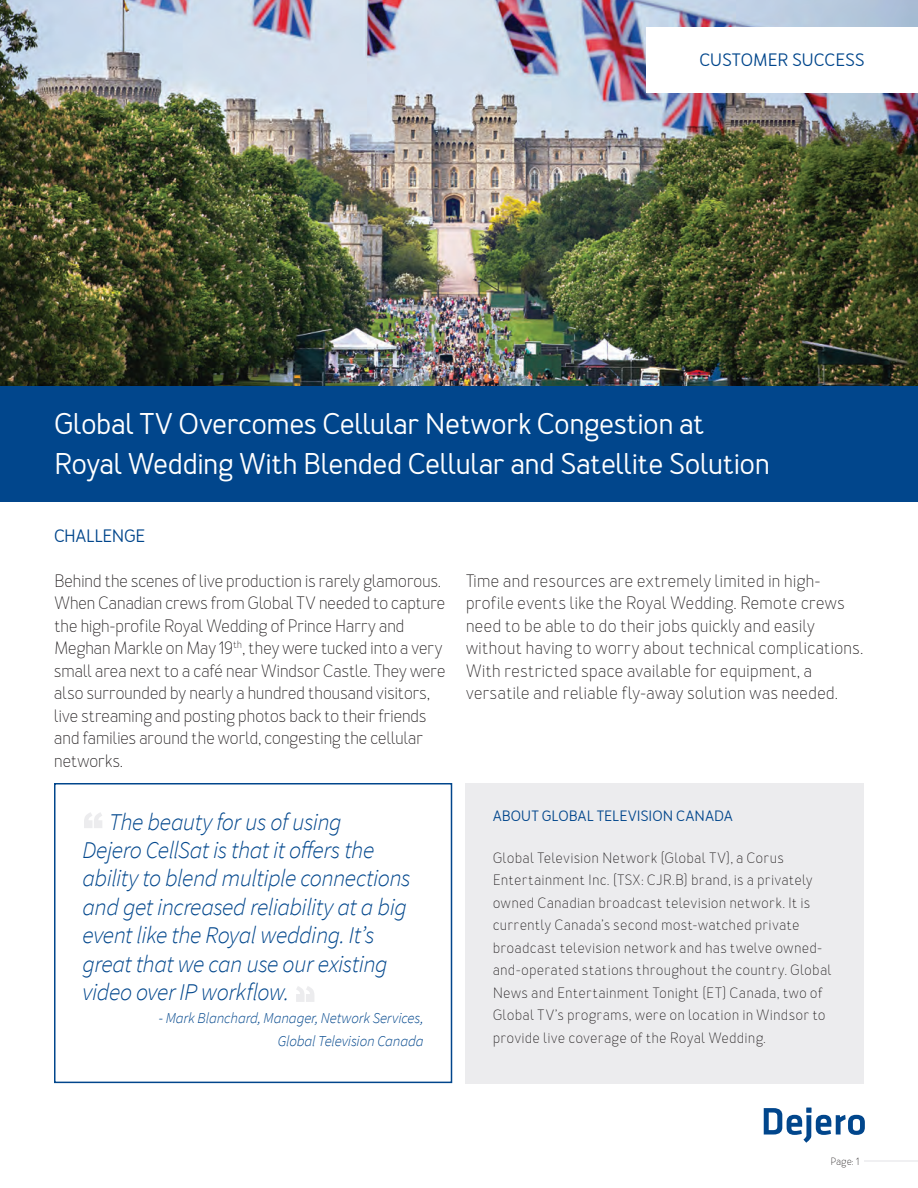
<style>
.page{position:relative;width:918px;height:1188px;background:#fff}
.page>*{position:absolute;margin:0;border:0;box-sizing:border-box;transform-origin:0 0}
.t1{font:500 30px/40.5px "Merlo";letter-spacing:-.015em;color:#fff}
.t2{font:italic 300 24px/28.5px "Source Sans Pro";letter-spacing:-.02em;color:#01468c}
.t3{font:300 18px/22.5px "Merlo";letter-spacing:-.03em;color:#231f20}
.t4{font:300 18px/22.5px "Merlo";letter-spacing:-.01em;color:#231f20}
.t5{font:500 18px "Merlo";color:#01468c}
.t6{font:500 18px "Merlo";letter-spacing:-.02em;color:#01468c}
.t7{font:300 15px/22.5px "Merlo";letter-spacing:.01em;color:#231f20}
.t8{font:italic 300 15px/22.5px "Source Sans Pro";letter-spacing:-.01em;color:#01468c;text-align:right}
.t9{font:500 15px "Merlo";color:#01468c}
.t10{font:300 10.5px "Merlo";color:#231f20}
</style>
<div class="page">
<img style="left:0;top:0;width:918px;height:386px">
<div style="left:647px;top:27px;width:271px;height:66px;background:#fff"></div>
<svg style="left:764px;top:1108px;width:101px;height:35px"></svg>
<div style="left:0;top:386px;width:918px;height:115px;background:#01468c"></div>
<div style="left:54px;top:783px;width:398px;height:300px;border:2px solid #01468c"></div>
<svg style="left:84px;top:812px;width:18px;height:16px"></svg>
<svg style="left:296px;top:986px;width:18px;height:16px"></svg>
<div style="left:466px;top:783px;width:398px;height:300px;background:#ececee"></div>
<hr style="left:865px;top:1160px;width:53px;height:2px;background:#ececee">
<p class="t5" style="left:699px;top:49px;width:167px">CUSTOMER SUCCESS</p>
<h1 class="t1" style="left:54px;top:404px;width:717px">Global TV Overcomes Cellular Network Congestion at<br>Royal Wedding With Blended Cellular and Satellite Solution</h1>
<p class="t6" style="left:54px;top:525px;width:93px">CHALLENGE</p>
<p class="t3" style="left:54px;top:570px;width:393px">Behind the scenes of live production is rarely glamorous.<br>When Canadian crews from Global TV needed to capture the high-profile Royal Wedding of Prince Harry and Meghan Markle on May 19<sup>th</sup>, they were tucked into a very small area next to a café near Windsor Castle. They were also surrounded by nearly a hundred thousand visitors, live streaming and posting photos back to their friends and families around the world, congesting the cellular networks.</p>
<p class="t4" style="left:466px;top:570px;width:399px">Time and resources are extremely limited in high&shy;profile events like the Royal Wedding. Remote crews need to be able to do their jobs quickly and easily without having to worry about technical complications.<br>With restricted space available for equipment, a versatile and reliable fly-away solution was needed.</p>
<h2 class="t2" style="left:82px;top:807px;width:330px;text-indent:27px">The beauty for us of using<br>Dejero CellSat is that it offers the ability to blend multiple connections and get increased reliability at a big event like the Royal wedding. It’s great that we can use our existing video over IP workflow.</h2>
<p class="t8" style="left:159px;top:1007px;width:266px">- Mark Blanchard, Manager, Network Services,<br>Global Television Canada</p>
<p class="t9" style="left:493px;top:806px;width:242px">ABOUT GLOBAL TELEVISION CANADA</p>
<p class="t7" style="left:493px;top:846px;width:341px">Global Television Network (Global TV), a Corus Entertainment Inc. (TSX: CJR.B) brand, is a privately owned Canadian broadcast television network. It is currently Canada’s second most-watched private broadcast television network and has twelve owned&shy;and-operated stations throughout the country. Global News and Entertainment Tonight (ET) Canada, two of Global TV’s programs, were on location in Windsor to provide live coverage of the Royal Wedding.</p>
<p class="t10" style="left:830px;top:1155px;width:31px">Page: 1</p>
</div>
